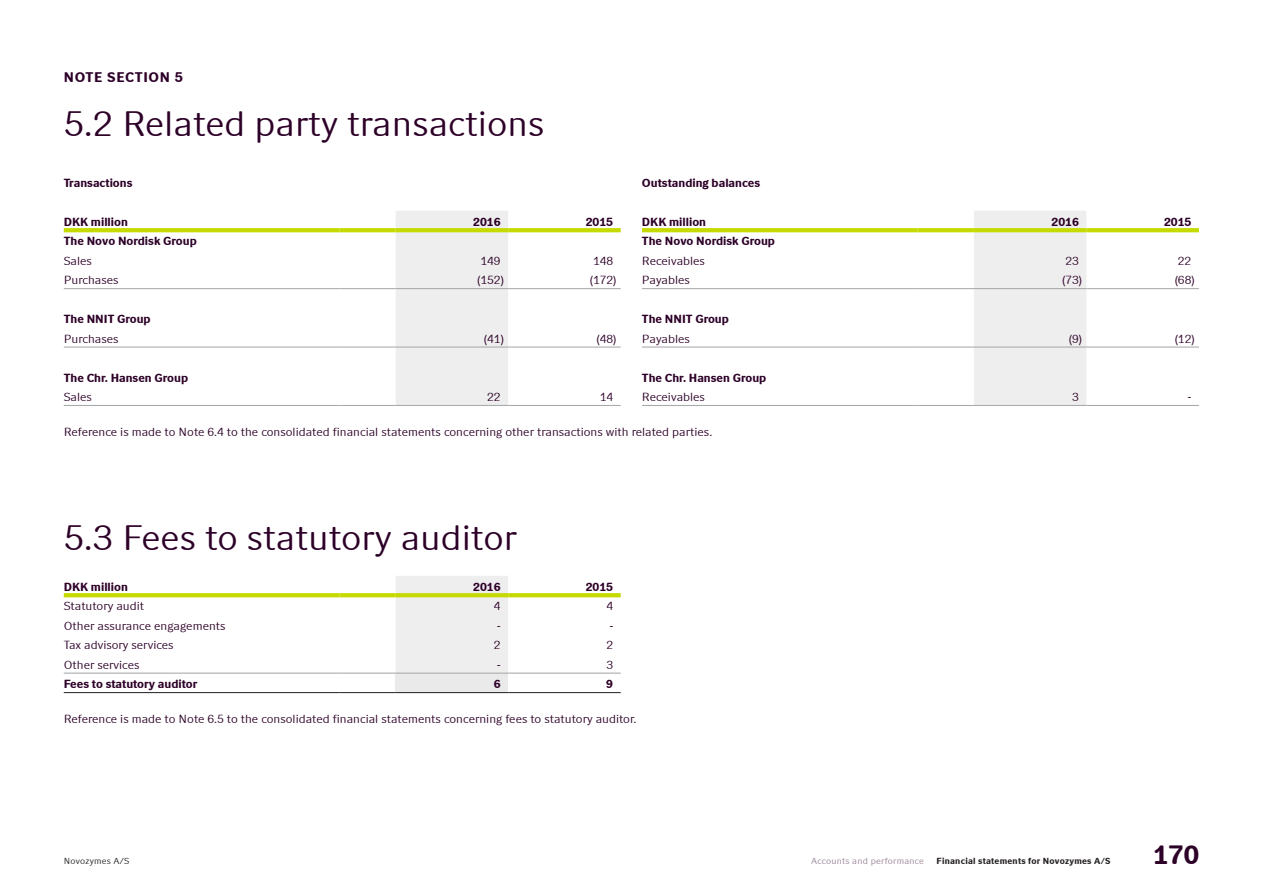
<style>
.page{position:relative;width:1263px;height:893px;background:#fff}
.page>*{position:absolute;margin:0;border:0;box-sizing:border-box;transform-origin:0 0}
.Header__Notes{font:36px "Novozymes";color:#2d0028}
.t1{font:700 27px "Novozymes";color:#2d0028}
.Header2{font:700 14.25px "Novozymes";letter-spacing:.05em;color:#2d0028}
.Table__BodyText{font:12px "Novozymes";color:#2d0028}
.Table__TextLeft-Bo{font:700 12px "Novozymes";color:#2d0028}
.Table__TextLeft-No{font:12px "Novozymes";color:#2d0028}
.Table__TextRight-N{font:12px "Novozymes";color:#2d0028}
.Table__TextRight-B{font:700 12px "Novozymes";color:#2d0028}
.Pagenumber__Footer{font:700 9px "Novozymes";letter-spacing:.025em;color:#231f20}
.Pagenumber__Footer-2{font:9px "Novozymes";letter-spacing:.025em;color:#968093}
.t2{font:9px "Novozymes";letter-spacing:.025em;color:#231f20}
</style>
<div class="page">
<svg style="left:396px;top:211px;width:690px;height:194px"></svg>
<svg style="left:64px;top:228px;width:275px;height:4px"></svg>
<svg style="left:339px;top:228px;width:57px;height:4px"></svg>
<svg style="left:508px;top:228px;width:113px;height:4px"></svg>
<svg style="left:396px;top:228px;width:112px;height:4px"></svg>
<svg style="left:642px;top:228px;width:276px;height:4px"></svg>
<svg style="left:918px;top:228px;width:56px;height:4px"></svg>
<svg style="left:1086px;top:228px;width:113px;height:4px"></svg>
<svg style="left:974px;top:228px;width:112px;height:4px"></svg>
<hr style="left:64px;top:288px;width:275px;height:1px;background:#a8a9ad">
<hr style="left:339px;top:288px;width:57px;height:1px;background:#a8a9ad">
<hr style="left:396px;top:288px;width:112px;height:1px;background:#a8a9ad">
<hr style="left:508px;top:288px;width:113px;height:1px;background:#a8a9ad">
<hr style="left:642px;top:288px;width:276px;height:1px;background:#a8a9ad">
<hr style="left:918px;top:288px;width:56px;height:1px;background:#a8a9ad">
<hr style="left:974px;top:288px;width:112px;height:1px;background:#a8a9ad">
<hr style="left:1086px;top:288px;width:113px;height:1px;background:#a8a9ad">
<hr style="left:64px;top:347px;width:275px;height:1px;background:#a8a9ad">
<hr style="left:339px;top:347px;width:57px;height:1px;background:#a8a9ad">
<hr style="left:396px;top:347px;width:112px;height:1px;background:#a8a9ad">
<hr style="left:508px;top:347px;width:113px;height:1px;background:#a8a9ad">
<hr style="left:642px;top:347px;width:276px;height:1px;background:#a8a9ad">
<hr style="left:918px;top:347px;width:56px;height:1px;background:#a8a9ad">
<hr style="left:974px;top:347px;width:112px;height:1px;background:#a8a9ad">
<hr style="left:1086px;top:347px;width:113px;height:1px;background:#a8a9ad">
<hr style="left:64px;top:405px;width:275px;height:1px;background:#a8a9ad">
<hr style="left:339px;top:405px;width:57px;height:1px;background:#a8a9ad">
<hr style="left:396px;top:405px;width:112px;height:1px;background:#a8a9ad">
<hr style="left:508px;top:405px;width:113px;height:1px;background:#a8a9ad">
<hr style="left:642px;top:405px;width:276px;height:1px;background:#a8a9ad">
<hr style="left:918px;top:405px;width:56px;height:1px;background:#a8a9ad">
<hr style="left:974px;top:405px;width:112px;height:1px;background:#a8a9ad">
<hr style="left:1086px;top:405px;width:113px;height:1px;background:#a8a9ad">
<div style="left:396px;top:576px;width:112px;height:97px;background:#edeeed"></div>
<div style="left:396px;top:673px;width:112px;height:20px;background:#e9eae9"></div>
<svg style="left:64px;top:593px;width:275px;height:4px"></svg>
<svg style="left:339px;top:593px;width:57px;height:4px"></svg>
<svg style="left:508px;top:593px;width:113px;height:4px"></svg>
<svg style="left:396px;top:593px;width:112px;height:4px"></svg>
<hr style="left:64px;top:673px;width:275px;height:1px;background:#a8a9ad">
<hr style="left:64px;top:692px;width:275px;height:1px;background:#231f20">
<hr style="left:339px;top:673px;width:57px;height:1px;background:#a8a9ad">
<hr style="left:339px;top:692px;width:57px;height:1px;background:#231f20">
<hr style="left:396px;top:673px;width:112px;height:1px;background:#a8a9ad">
<hr style="left:396px;top:692px;width:112px;height:1px;background:#231f20">
<hr style="left:508px;top:673px;width:113px;height:1px;background:#a8a9ad">
<hr style="left:508px;top:692px;width:113px;height:1px;background:#231f20">
<p class="Header2" style="left:64px;top:69px;width:121px">NOTE SECTION 5</p>
<p class="Header__Notes" style="left:64px;top:103px;width:482px">5.2 Related party transactions</p>
<p class="Table__TextLeft-Bo" style="left:64px;top:176px;width:70px">Transactions</p>
<p class="Table__TextLeft-Bo" style="left:642px;top:176px;width:120px">Outstanding balances</p>
<p class="Table__TextLeft-Bo" style="left:64px;top:215px;width:66px">DKK million</p>
<p class="Table__TextRight-B" style="left:473px;top:215px;width:29px">2016</p>
<p class="Table__TextRight-B" style="left:586px;top:215px;width:29px">2015</p>
<p class="Table__TextLeft-Bo" style="left:642px;top:215px;width:66px">DKK million</p>
<p class="Table__TextRight-B" style="left:1051px;top:215px;width:29px">2016</p>
<p class="Table__TextRight-B" style="left:1164px;top:215px;width:29px">2015</p>
<p class="Table__TextLeft-Bo" style="left:64px;top:234px;width:134px">The Novo Nordisk Group</p>
<p class="Table__TextLeft-Bo" style="left:642px;top:234px;width:134px">The Novo Nordisk Group</p>
<p class="Table__TextLeft-No" style="left:64px;top:254px;width:30px">Sales</p>
<p class="Table__TextRight-N" style="left:480px;top:254px;width:22px">149</p>
<p class="Table__TextRight-N" style="left:593px;top:254px;width:22px">148</p>
<p class="Table__TextLeft-No" style="left:642px;top:254px;width:65px">Receivables</p>
<p class="Table__TextRight-N" style="left:1065px;top:254px;width:15px">23</p>
<p class="Table__TextRight-N" style="left:1178px;top:254px;width:15px">22</p>
<p class="Table__TextLeft-No" style="left:64px;top:273px;width:56px">Purchases</p>
<p class="Table__TextRight-N" style="left:477px;top:273px;width:28px">(152)</p>
<p class="Table__TextRight-N" style="left:590px;top:273px;width:28px">(172)</p>
<p class="Table__TextLeft-No" style="left:642px;top:273px;width:50px">Payables</p>
<p class="Table__TextRight-N" style="left:1062px;top:273px;width:21px">(73)</p>
<p class="Table__TextRight-N" style="left:1175px;top:273px;width:21px">(68)</p>
<p class="Table__TextLeft-Bo" style="left:64px;top:312px;width:88px">The NNIT Group</p>
<p class="Table__TextLeft-Bo" style="left:642px;top:312px;width:88px">The NNIT Group</p>
<p class="Table__TextLeft-No" style="left:64px;top:332px;width:56px">Purchases</p>
<p class="Table__TextRight-N" style="left:484px;top:332px;width:21px">(41)</p>
<p class="Table__TextRight-N" style="left:596px;top:332px;width:21px">(48)</p>
<p class="Table__TextLeft-No" style="left:642px;top:332px;width:50px">Payables</p>
<p class="Table__TextRight-N" style="left:1069px;top:332px;width:15px">(9)</p>
<p class="Table__TextRight-N" style="left:1175px;top:332px;width:21px">(12)</p>
<p class="Table__TextLeft-Bo" style="left:64px;top:371px;width:126px">The Chr. Hansen Group</p>
<p class="Table__TextLeft-Bo" style="left:642px;top:371px;width:126px">The Chr. Hansen Group</p>
<p class="Table__TextLeft-No" style="left:64px;top:390px;width:30px">Sales</p>
<p class="Table__TextRight-N" style="left:487px;top:390px;width:15px">22</p>
<p class="Table__TextRight-N" style="left:600px;top:390px;width:15px">14</p>
<p class="Table__TextLeft-No" style="left:642px;top:390px;width:65px">Receivables</p>
<p class="Table__TextRight-N" style="left:1072px;top:390px;width:8px">3</p>
<p class="Table__TextRight-N" style="left:1188px;top:390px;width:5px">-</p>
<p class="Table__BodyText" style="left:64px;top:425px;width:650px">Reference is made to Note 6.4 to the consolidated financial statements concerning other transactions with related parties.</p>
<p class="Header__Notes" style="left:64px;top:517px;width:455px">5.3 Fees to statutory auditor</p>
<p class="Table__TextLeft-Bo" style="left:64px;top:580px;width:66px">DKK million</p>
<p class="Table__TextRight-B" style="left:473px;top:580px;width:29px">2016</p>
<p class="Table__TextRight-B" style="left:586px;top:580px;width:29px">2015</p>
<p class="Table__TextLeft-No" style="left:64px;top:599px;width:82px">Statutory audit</p>
<p class="Table__TextRight-N" style="left:494px;top:599px;width:8px">4</p>
<p class="Table__TextRight-N" style="left:606px;top:599px;width:8px">4</p>
<p class="Table__TextLeft-No" style="left:64px;top:619px;width:163px">Other assurance engagements</p>
<p class="Table__TextRight-N" style="left:497px;top:619px;width:5px">-</p>
<p class="Table__TextRight-N" style="left:610px;top:619px;width:5px">-</p>
<p class="Table__TextLeft-No" style="left:64px;top:638px;width:111px">Tax advisory services</p>
<p class="Table__TextRight-N" style="left:494px;top:638px;width:8px">2</p>
<p class="Table__TextRight-N" style="left:606px;top:638px;width:8px">2</p>
<p class="Table__TextLeft-No" style="left:64px;top:658px;width:77px">Other services</p>
<p class="Table__TextRight-N" style="left:497px;top:658px;width:5px">-</p>
<p class="Table__TextRight-N" style="left:606px;top:658px;width:8px">3</p>
<p class="Table__TextLeft-Bo" style="left:64px;top:677px;width:135px">Fees to statutory auditor</p>
<p class="Table__TextRight-B" style="left:494px;top:677px;width:8px">6</p>
<p class="Table__TextRight-B" style="left:606px;top:677px;width:8px">9</p>
<p class="Table__BodyText" style="left:64px;top:712px;width:574px">Reference is made to Note 6.5 to the consolidated financial statements concerning fees to statutory auditor.</p>
<p class="t2" style="left:64px;top:856px;width:67px">Novozymes A/S</p>
<p class="Pagenumber__Footer-2" style="left:811px;top:856px;width:114px">Accounts and performance</p>
<p class="Pagenumber__Footer" style="left:936px;top:856px;width:175px">Financial statements for Novozymes A/S</p>
<h2 class="t1" style="left:1153px;top:839px;width:48px">170</h2>
</div>
